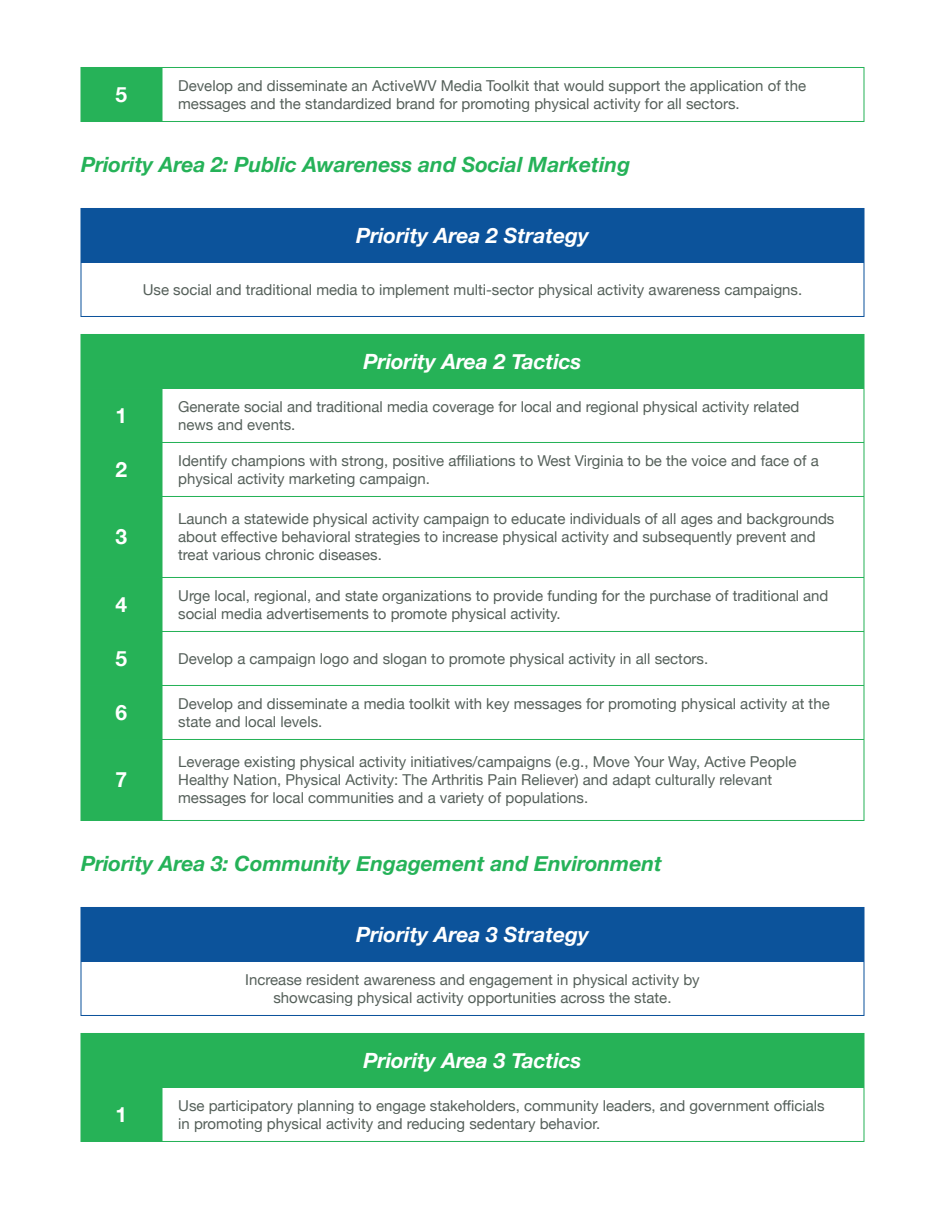
<style>
.page{position:relative;width:945px;height:1215px;background:#fff}
.page>*{position:absolute;margin:0;border:0;box-sizing:border-box;transform-origin:0 0}
.t1{font:italic 700 21px "Helvetica Neue";color:#25b258}
.t2{font:italic 700 21px "Helvetica Neue";color:#fff}
.t3{font:700 21px "Helvetica Neue";color:#fff}
.t4{font:15px/18px "Helvetica Neue";color:#55605a}
</style>
<div class="page">
<div style="left:81px;top:208px;width:783px;height:54px;background:#0c539b"></div>
<hr style="left:80px;top:208px;width:2px;height:109px;background:#0d539c">
<hr style="left:863px;top:208px;width:2px;height:109px;background:#0d539c">
<hr style="left:81px;top:262px;width:783px;height:1px;background:#0d539c">
<hr style="left:81px;top:316px;width:783px;height:1px;background:#0d539c">
<div style="left:82px;top:335px;width:781px;height:485px;background:#26b257"></div>
<div style="left:162px;top:388px;width:702px;height:432px;background:#fff"></div>
<hr style="left:80px;top:334px;width:2px;height:487px;background:#26b258">
<hr style="left:863px;top:334px;width:2px;height:487px;background:#26b258">
<hr style="left:161px;top:388px;width:2px;height:432px;background:#26b258">
<hr style="left:81px;top:334px;width:783px;height:1px;background:#26b258">
<hr style="left:81px;top:388px;width:783px;height:1px;background:#26b258">
<hr style="left:81px;top:442px;width:783px;height:1px;background:#26b258">
<hr style="left:81px;top:496px;width:783px;height:1px;background:#26b258">
<hr style="left:81px;top:577px;width:783px;height:1px;background:#26b258">
<hr style="left:81px;top:631px;width:783px;height:1px;background:#26b258">
<hr style="left:81px;top:685px;width:783px;height:1px;background:#26b258">
<hr style="left:81px;top:739px;width:783px;height:1px;background:#26b258">
<hr style="left:81px;top:820px;width:783px;height:1px;background:#26b258">
<div style="left:81px;top:68px;width:81px;height:54px;background:#26b258"></div>
<hr style="left:80px;top:67px;width:2px;height:55px;background:#26b258">
<hr style="left:863px;top:67px;width:2px;height:55px;background:#26b258">
<hr style="left:161px;top:68px;width:2px;height:54px;background:#26b258">
<hr style="left:81px;top:67px;width:783px;height:1px;background:#26b258">
<hr style="left:81px;top:121px;width:783px;height:1px;background:#26b258">
<div style="left:81px;top:907px;width:783px;height:54px;background:#0c539b"></div>
<hr style="left:80px;top:907px;width:2px;height:109px;background:#0d539c">
<hr style="left:863px;top:907px;width:2px;height:109px;background:#0d539c">
<hr style="left:81px;top:961px;width:783px;height:1px;background:#0d539c">
<hr style="left:81px;top:1015px;width:783px;height:1px;background:#0d539c">
<div style="left:82px;top:1034px;width:781px;height:107px;background:#26b257"></div>
<div style="left:162px;top:1087px;width:702px;height:54px;background:#fff"></div>
<hr style="left:80px;top:1033px;width:2px;height:109px;background:#26b258">
<hr style="left:863px;top:1033px;width:2px;height:109px;background:#26b258">
<hr style="left:161px;top:1087px;width:2px;height:54px;background:#26b258">
<hr style="left:81px;top:1033px;width:783px;height:1px;background:#26b258">
<hr style="left:81px;top:1087px;width:783px;height:1px;background:#26b258">
<hr style="left:81px;top:1141px;width:783px;height:1px;background:#26b258">
<h1 class="t3" style="left:116px;top:82px;width:13px">5</h1>
<p class="t4" style="left:178px;top:76px;width:629px">Develop and disseminate an ActiveWV Media Toolkit that would support the application of the messages and the standardized brand for promoting physical activity for all sectors.</p>
<h1 class="t1" style="left:81px;top:152px;width:551px">Priority Area 2: Public Awareness and Social Marketing</h1>
<h1 class="t2" style="left:356px;top:223px;width:234px">Priority Area 2 Strategy</h1>
<p class="t4" style="left:143px;top:280px;width:661px">Use social and traditional media to implement multi-sector physical activity awareness campaigns.</p>
<h1 class="t2" style="left:364px;top:349px;width:219px">Priority Area 2 Tactics</h1>
<h1 class="t3" style="left:116px;top:403px;width:13px">1</h1>
<p class="t4" style="left:178px;top:397px;width:623px">Generate social and traditional media coverage for local and regional physical activity related news and events.</p>
<h1 class="t3" style="left:116px;top:457px;width:13px">2</h1>
<p class="t4" style="left:178px;top:451px;width:642px">Identify champions with strong, positive affiliations to West Virginia to be the voice and face of a physical activity marketing campaign.</p>
<h1 class="t3" style="left:116px;top:524px;width:13px">3</h1>
<p class="t4" style="left:178px;top:510px;width:658px">Launch a statewide physical activity campaign to educate individuals of all ages and backgrounds about effective behavioral strategies to increase physical activity and subsequently prevent and treat various chronic diseases.</p>
<h1 class="t3" style="left:116px;top:592px;width:13px">4</h1>
<p class="t4" style="left:178px;top:586px;width:652px">Urge local, regional, and state organizations to provide funding for the purchase of traditional and social media advertisements to promote physical activity.</p>
<h1 class="t3" style="left:116px;top:646px;width:13px">5</h1>
<p class="t4" style="left:178px;top:649px;width:532px">Develop a campaign logo and slogan to promote physical activity in all sectors.</p>
<h1 class="t3" style="left:116px;top:700px;width:13px">6</h1>
<p class="t4" style="left:178px;top:694px;width:653px">Develop and disseminate a media toolkit with key messages for promoting physical activity at the state and local levels.</p>
<h1 class="t3" style="left:116px;top:767px;width:13px">7</h1>
<p class="t4" style="left:178px;top:753px;width:620px">Leverage existing physical activity initiatives/campaigns (e.g., Move Your Way, Active People<br>Healthy Nation, Physical Activity: The Arthritis Pain Reliever) and adapt culturally relevant messages for local communities and a variety of populations.</p>
<h1 class="t1" style="left:81px;top:851px;width:583px">Priority Area 3: Community Engagement and Environment</h1>
<h1 class="t2" style="left:356px;top:922px;width:234px">Priority Area 3 Strategy</h1>
<p class="t4" style="left:245px;top:970px;width:456px;text-align:center">Increase resident awareness and engagement in physical activity by showcasing physical activity opportunities across the state.</p>
<h1 class="t2" style="left:364px;top:1048px;width:219px">Priority Area 3 Tactics</h1>
<h1 class="t3" style="left:116px;top:1102px;width:13px">1</h1>
<p class="t4" style="left:178px;top:1096px;width:648px">Use participatory planning to engage stakeholders, community leaders, and government officials in promoting physical activity and reducing sedentary behavior.</p>
</div>
